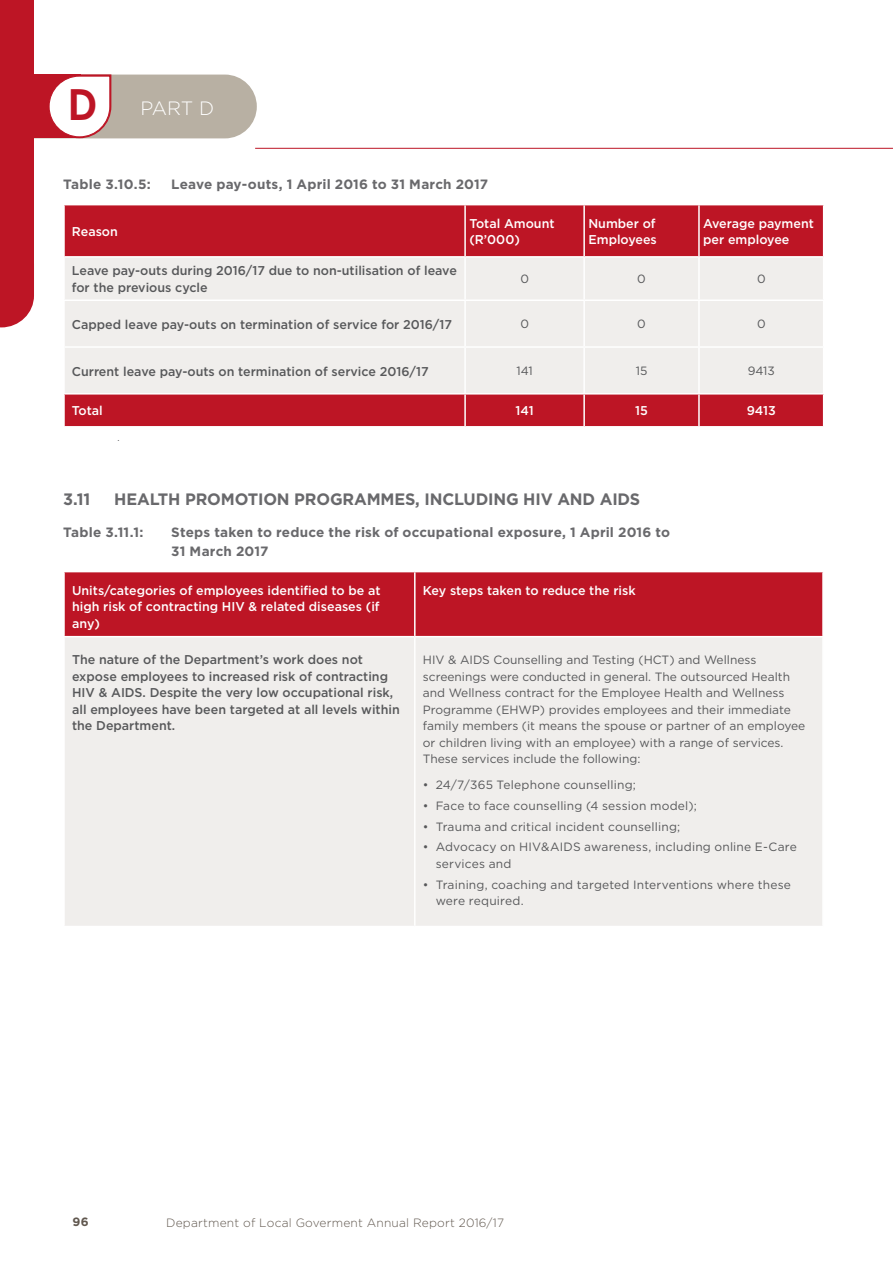
<style>
.page{position:relative;width:893px;height:1263px;background:#fff}
.page>*{position:absolute;margin:0;border:0;box-sizing:border-box;transform-origin:0 0}
.t1{font:700 42.9px "Century Gothic";color:#bd1525}
.t2{font:300 19.35px "Gotham";color:#fff}
.t3{font:700 16.5px "Gotham";letter-spacing:-.01em;color:#69696c}
.t4{font:700 13.5px/19.5px "Gotham";letter-spacing:.015em;color:#69696c}
.t5{font:500 12.75px/16.5px "Gotham";color:#57585a}
.t6{font:500 12.75px/16.5px "Gotham";color:#fff}
.t7{font:12px/16.5px "Gotham";color:#57585a}
.t8{font:300 12px "Gotham";letter-spacing:.015em;color:#61584f}
.t9{font:700 12px "Gotham";color:#61584f}
.t10{font:300 12px "Gotham";color:#57585a}
</style>
<div class="page">
<svg style="left:34px;top:74px;width:223px;height:64px"></svg>
<hr style="left:255px;top:148px;width:638px;height:1px;background:#bd1525">
<svg style="left:0;top:266px;width:34px;height:61px;background:#c32c3b"></svg>
<div style="left:0;top:127px;width:34px;height:139px;background:#bd1525"></div>
<div style="left:0;top:0;width:34px;height:138px;background:#bd1525"></div>
<div style="left:65px;top:205px;width:758px;height:221px;background:#bd1525"></div>
<div style="left:65px;top:258px;width:758px;height:135px;background:#f0eeec"></div>
<hr style="left:464px;top:205px;width:2px;height:51px;background:#fff">
<hr style="left:583px;top:205px;width:2px;height:51px;background:#fff">
<hr style="left:698px;top:205px;width:2px;height:51px;background:#fff">
<hr style="left:63px;top:256px;width:402px;height:2px;background:#fff">
<hr style="left:465px;top:256px;width:119px;height:2px;background:#fff">
<hr style="left:464px;top:258px;width:2px;height:41px;background:#fff">
<hr style="left:584px;top:256px;width:115px;height:2px;background:#fff">
<hr style="left:583px;top:258px;width:2px;height:41px;background:#fff">
<hr style="left:699px;top:256px;width:125px;height:2px;background:#fff">
<hr style="left:698px;top:258px;width:2px;height:41px;background:#fff">
<hr style="left:63px;top:299px;width:402px;height:2px;background:#fff">
<hr style="left:465px;top:299px;width:119px;height:2px;background:#fff">
<hr style="left:464px;top:301px;width:2px;height:45px;background:#fff">
<hr style="left:584px;top:299px;width:115px;height:2px;background:#fff">
<hr style="left:583px;top:301px;width:2px;height:45px;background:#fff">
<hr style="left:699px;top:299px;width:125px;height:2px;background:#fff">
<hr style="left:698px;top:301px;width:2px;height:45px;background:#fff">
<hr style="left:63px;top:346px;width:402px;height:2px;background:#fff">
<hr style="left:465px;top:346px;width:119px;height:2px;background:#fff">
<hr style="left:464px;top:348px;width:2px;height:45px;background:#fff">
<hr style="left:584px;top:346px;width:115px;height:2px;background:#fff">
<hr style="left:583px;top:348px;width:2px;height:45px;background:#fff">
<hr style="left:699px;top:346px;width:125px;height:2px;background:#fff">
<hr style="left:698px;top:348px;width:2px;height:45px;background:#fff">
<hr style="left:63px;top:393px;width:402px;height:2px;background:#fff">
<hr style="left:465px;top:393px;width:119px;height:2px;background:#fff">
<hr style="left:464px;top:395px;width:2px;height:31px;background:#fff">
<hr style="left:584px;top:393px;width:115px;height:2px;background:#fff">
<hr style="left:583px;top:395px;width:2px;height:31px;background:#fff">
<hr style="left:699px;top:393px;width:125px;height:2px;background:#fff">
<hr style="left:698px;top:395px;width:2px;height:31px;background:#fff">
<div style="left:65px;top:572px;width:757px;height:64px;background:#bd1525"></div>
<div style="left:65px;top:637px;width:757px;height:289px;background:#f0eeec"></div>
<hr style="left:414px;top:572px;width:2px;height:64px;background:#fff">
<hr style="left:414px;top:637px;width:2px;height:289px;background:#fff">
<h1 class="t1" style="left:68px;top:78px;width:32px">D</h1>
<h2 class="t2" style="left:140px;top:97px;width:75px">PART D</h2>
<p class="t4" style="left:63px;top:175px;width:89px">Table 3.10.5:</p>
<p class="t4" style="left:171px;top:175px;width:318px">Leave pay-outs, 1 April 2016 to 31 March 2017</p>
<p class="t6" style="left:72px;top:223px;width:48px">Reason</p>
<p class="t6" style="left:469px;top:215px;width:87px">Total Amount (R’000)</p>
<p class="t6" style="left:588px;top:215px;width:70px">Number of<br>Employees</p>
<p class="t6" style="left:703px;top:215px;width:112px">Average payment per employee</p>
<p class="t5" style="left:72px;top:262px;width:387px">Leave pay-outs during 2016/17 due to non-utilisation of leave for the previous cycle</p>
<p class="t7" style="left:520px;top:271px;width:10px">0</p>
<p class="t7" style="left:637px;top:271px;width:10px">0</p>
<p class="t7" style="left:757px;top:271px;width:10px">0</p>
<p class="t5" style="left:72px;top:316px;width:382px">Capped leave pay-outs on termination of service for 2016/17</p>
<p class="t7" style="left:520px;top:316px;width:10px">0</p>
<p class="t7" style="left:637px;top:316px;width:10px">0</p>
<p class="t7" style="left:757px;top:316px;width:10px">0</p>
<p class="t5" style="left:72px;top:363px;width:358px">Current leave pay-outs on termination of service 2016/17</p>
<p class="t7" style="left:516px;top:362px;width:18px">141</p>
<p class="t7" style="left:636px;top:362px;width:13px">15</p>
<p class="t7" style="left:748px;top:362px;width:29px">9413</p>
<p class="t6" style="left:72px;top:402px;width:32px">Total</p>
<p class="t6" style="left:516px;top:402px;width:20px">141</p>
<p class="t6" style="left:635px;top:402px;width:14px">15</p>
<p class="t6" style="left:747px;top:402px;width:31px">9413</p>
<p class="t10" style="left:117px;top:430px;width:4px">.</p>
<h3 class="t3" style="left:63px;top:489px;width:29px">3.11</h3>
<h3 class="t3" style="left:114px;top:489px;width:527px">HEALTH PROMOTION PROGRAMMES, INCLUDING HIV AND AIDS</h3>
<p class="t4" style="left:63px;top:522px;width:82px">Table 3.11.1:</p>
<p class="t4" style="left:171px;top:522px;width:500px">Steps taken to reduce the risk of occupational exposure, 1 April 2016 to<br>31 March 2017</p>
<p class="t6" style="left:72px;top:582px;width:310px;text-align:justify">Units/categories of employees identified to be at high risk of contracting HIV &amp; related diseases (if any)</p>
<p class="t6" style="left:423px;top:582px;width:214px">Key steps taken to reduce the risk</p>
<p class="t5" style="left:72px;top:651px;width:329px">The nature of the Department’s work does not expose employees to increased risk of contracting HIV &amp; AIDS. Despite the very low occupational risk, all employees have been targeted at all levels within the Department.</p>
<p class="t7" style="left:423px;top:651px;width:384px">HIV &amp; AIDS Counselling and Testing (HCT) and Wellness screenings were conducted in general. The outsourced Health and Wellness contract for the Employee Health and Wellness Programme (EHWP) provides employees and their immediate family members (it means the spouse or partner of an employee or children living with an employee) with a range of services.<br>These services include the following:</p>
<p class="t7" style="left:423px;top:776px;width:214px">• 24/7/365 Telephone counselling;</p>
<p class="t7" style="left:423px;top:797px;width:275px">• Face to face counselling (4 session model);</p>
<p class="t7" style="left:423px;top:818px;width:259px">• Trauma and critical incident counselling;</p>
<p class="t7" style="left:436px;top:838px;width:363px;text-indent:-13px">• Advocacy on HIV&amp;AIDS awareness, including online E-Care services and</p>
<p class="t7" style="left:436px;top:876px;width:357px;text-indent:-13px">• Training, coaching and targeted Interventions where these were required.</p>
<p class="t9" style="left:73px;top:1214px;width:18px">96</p>
<p class="t8" style="left:166px;top:1216px;width:339px">Department of Local Goverment Annual Report 2016/17</p>
</div>
